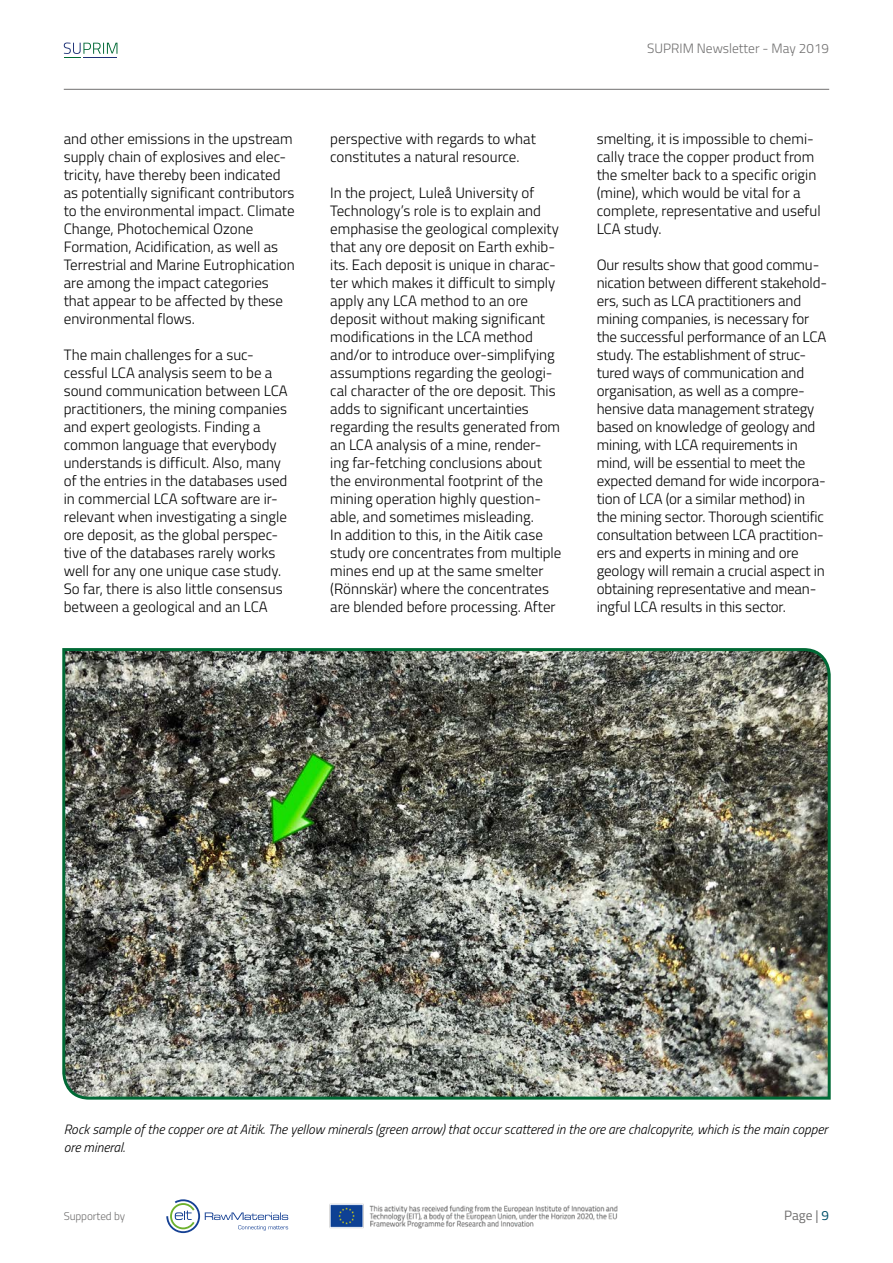
<style>
.page{position:relative;width:893px;height:1263px;background:#fff}
.page>*{position:absolute;margin:0;border:0;box-sizing:border-box;transform-origin:0 0}
.t1{font:300 15px/18px "Titillium";color:#000}
.t2{font:italic 300 13.5px/18px "Titillium";color:#000}
.t3{font:300 13.5px "Titillium";color:#706f6f}
.t4{font:13.5px "Titillium";color:#706f6f}
.t5{font:300 11.25px "Titillium";letter-spacing:-.01em;color:#706f6f}
.s1{color:#005069}
</style>
<div class="page">
<svg style="left:166px;top:1199px;width:122px;height:34px"></svg>
<img style="left:329px;top:1203px;width:289px;height:26px">
<svg style="left:64px;top:43px;width:53px;height:15px"></svg>
<hr style="left:64px;top:89px;width:765px;height:1px;background:#706f6f">
<img style="left:62px;top:648px;width:769px;height:452px">
<p class="t1" style="left:64px;top:129px;width:232px">and other emissions in the upstream supply chain of explosives and elec&shy;tricity, have thereby been indicated as potentially significant contributors to the environmental impact. Climate Change, Photochemical Ozone Formation, Acidification, as well as Terrestrial and Marine Eutrophication are among the impact categories that appear to be affected by these environmental flows.</p>
<p class="t1" style="left:64px;top:345px;width:225px">The main challenges for a suc&shy;cessful LCA analysis seem to be a sound communication between LCA practitioners, the mining companies and expert geologists. Finding a common language that everybody understands is difficult. Also, many of the entries in the databases used in commercial LCA software are ir&shy;relevant when investigating a single ore deposit, as the global perspec&shy;tive of the databases rarely works well for any one unique case study.<br>So far, there is also little consensus between a geological and an LCA</p>
<p class="t1" style="left:330px;top:129px;width:207px">perspective with regards to what constitutes a natural resource.</p>
<p class="t1" style="left:330px;top:183px;width:233px">In the project, Luleå University of Technology’s role is to explain and emphasise the geological complexity that any ore deposit on Earth exhib&shy;its. Each deposit is unique in charac&shy;ter which makes it difficult to simply apply any LCA method to an ore deposit without making significant modifications in the LCA method and/or to introduce over-simplifying assumptions regarding the geologi&shy;cal character of the ore deposit. This adds to significant uncertainties regarding the results generated from an LCA analysis of a mine, render&shy;ing far-fetching conclusions about the environmental footprint of the mining operation highly question&shy;able, and sometimes misleading.<br>In addition to this, in the Aitik case study ore concentrates from multiple mines end up at the same smelter (Rönnskär) where the concentrates are blended before processing. After</p>
<p class="t3" style="left:647px;top:38px;width:183px">SUPRIM Newsletter - May 2019</p>
<p class="t1" style="left:597px;top:129px;width:225px">smelting, it is impossible to chemi&shy;cally trace the copper product from the smelter back to a specific origin (mine), which would be vital for a complete, representative and useful<br>LCA study.</p>
<p class="t1" style="left:597px;top:255px;width:232px">Our results show that good commu&shy;nication between different stakehold&shy;ers, such as LCA practitioners and mining companies, is necessary for the successful performance of an LCA study. The establishment of struc&shy;tured ways of communication and organisation, as well as a compre&shy;hensive data management strategy based on knowledge of geology and mining, with LCA requirements in mind, will be essential to meet the expected demand for wide incorpora&shy;tion of LCA (or a similar method) in the mining sector. Thorough scientific consultation between LCA practition&shy;ers and experts in mining and ore geology will remain a crucial aspect in obtaining representative and mean&shy;ingful LCA results in this sector.</p>
<p class="t2" style="left:64px;top:1120px;width:765px">Rock sample of the copper ore at Aitik. The yellow minerals (green arrow) that occur scattered in the ore are chalcopyrite, which is the main copper ore mineral.</p>
<p class="t5" style="left:64px;top:1208px;width:63px">Supported by</p>
<p class="t4" style="left:784px;top:1206px;width:47px">Page | <span class="s1">9</span></p>
</div>
